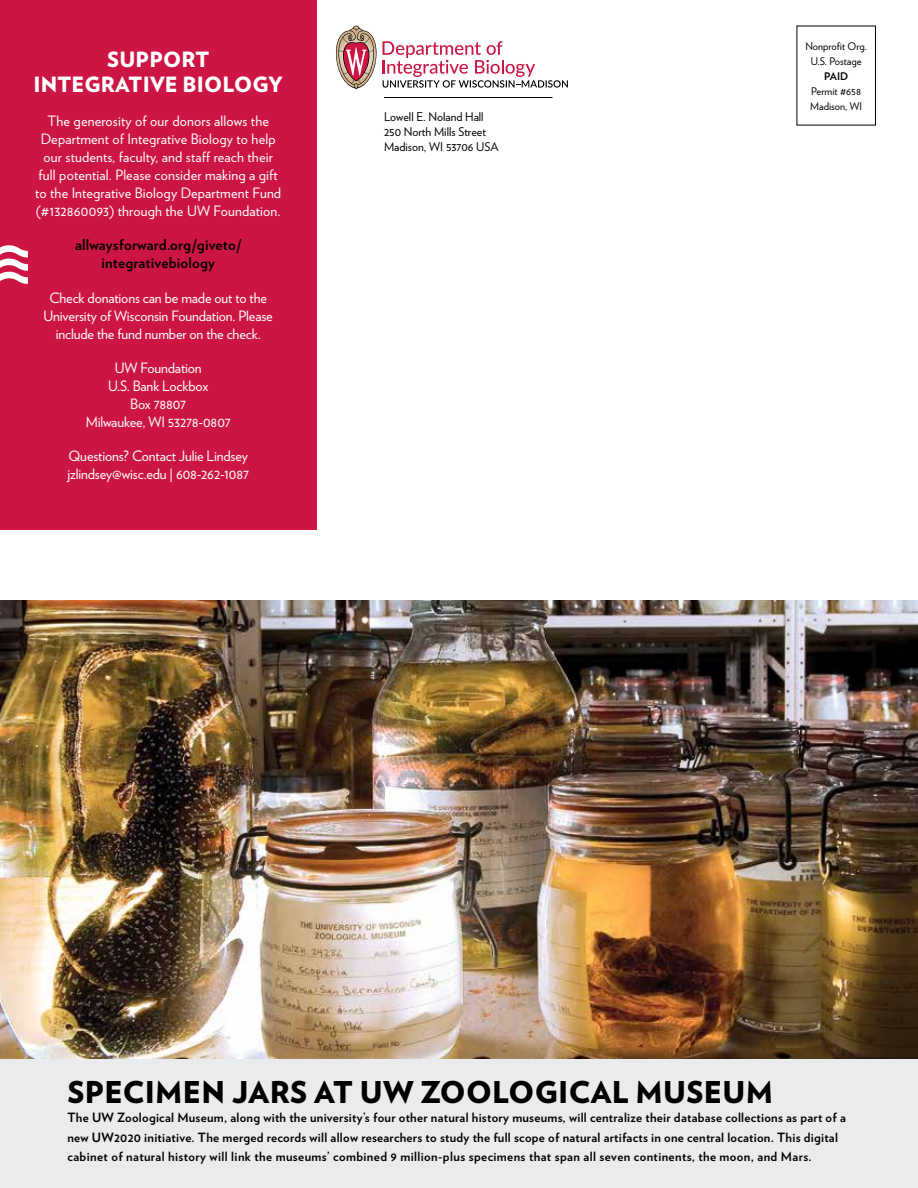
<style>
.page{position:relative;width:918px;height:1188px;background:#fff}
.page>*{position:absolute;margin:0;border:0;box-sizing:border-box;transform-origin:0 0}
.t1{font:900 30px "Verlag";letter-spacing:.01em;color:#000}
.t2{font:900 21px/25.2px "Verlag";letter-spacing:.01em;color:#fff;text-align:center}
.t3{font:700 15px/18px "Verlag";letter-spacing:.01em;color:#000;text-align:center}
.t4{font:14.25px/18px "Verlag";letter-spacing:.01em;color:#fff;text-align:center}
.t5{font:14.25px/18px "Verlag";letter-spacing:-.01em;color:#fff;text-align:center}
.Photo_Caption{font:700 12.75px/19.5px "Verlag";letter-spacing:.02em;color:#000}
.text_helv_lt_9_12{font:12px "Verlag";color:#000}
.t6{font:10.5px "Verlag";color:#000}
.t7{font:700 10.5px "Verlag";color:#000}
</style>
<div class="page">
<div style="left:0;top:1007px;width:918px;height:181px;background:#e9ebec"></div>
<img style="left:0;top:600px;width:918px;height:458px">
<svg style="left:335px;top:26px;width:233px;height:63px"></svg>
<hr style="left:384px;top:97px;width:168px;height:1px;background:#000">
<div style="left:0;top:0;width:316px;height:529px;background:#cd1543"></div>
<svg style="left:0;top:245px;width:28px;height:39px"></svg>
<p class="t2" style="left:33px;top:46px;width:251px">SUPPORT<br>INTEGRATIVE BIOLOGY</p>
<p class="t4" style="left:35px;top:111px;width:247px">The generosity of our donors allows the Department of Integrative Biology to help our students, faculty, and staff reach their full potential. Please consider making a gift to the Integrative Biology Department Fund (#132860093) through the UW Foundation.</p>
<p class="t3" style="left:75px;top:235px;width:168px">allwaysforward.org/giveto/ integrativebiology</p>
<p class="t5" style="left:44px;top:288px;width:231px">Check donations can be made out to the<br>University of Wisconsin Foundation. Please include the fund number on the check.</p>
<p class="t5" style="left:86px;top:358px;width:147px">UW Foundation<br>U.S. Bank Lockbox<br>Box 78807<br>Milwaukee, WI 53278-0807</p>
<p class="t5" style="left:67px;top:446px;width:183px;text-align:left">Questions? Contact Julie Lindsey jzlindsey@wisc.edu | 608-262-1087</p>
<p class="text_helv_lt_9_12" style="left:384px;top:108px;width:101px">Lowell E. Noland Hall</p>
<p class="text_helv_lt_9_12" style="left:384px;top:123px;width:103px">250 North Mills Street</p>
<p class="text_helv_lt_9_12" style="left:384px;top:138px;width:116px">Madison, WI 53706 USA</p>
<p class="t6" style="left:805px;top:38px;width:63px">Nonprofit Org.</p>
<p class="t6" style="left:811px;top:53px;width:52px">U.S. Postage</p>
<p class="t7" style="left:824px;top:68px;width:26px">PAID</p>
<p class="t6" style="left:811px;top:83px;width:51px">Permit #658</p>
<p class="t6" style="left:810px;top:98px;width:53px">Madison, WI</p>
<p class="t1" style="left:68px;top:1067px;width:707px">SPECIMEN JARS AT UW ZOOLOGICAL MUSEUM</p>
<p class="Photo_Caption" style="left:68px;top:1107px;width:780px">The UW Zoological Museum, along with the university’s four other natural history museums, will centralize their database collections as part of a new UW2020 initiative. The merged records will allow researchers to study the full scope of natural artifacts in one central location. This digital cabinet of natural history will link the museums’ combined 9 million-plus specimens that span all seven continents, the moon, and Mars.</p>
</div>
